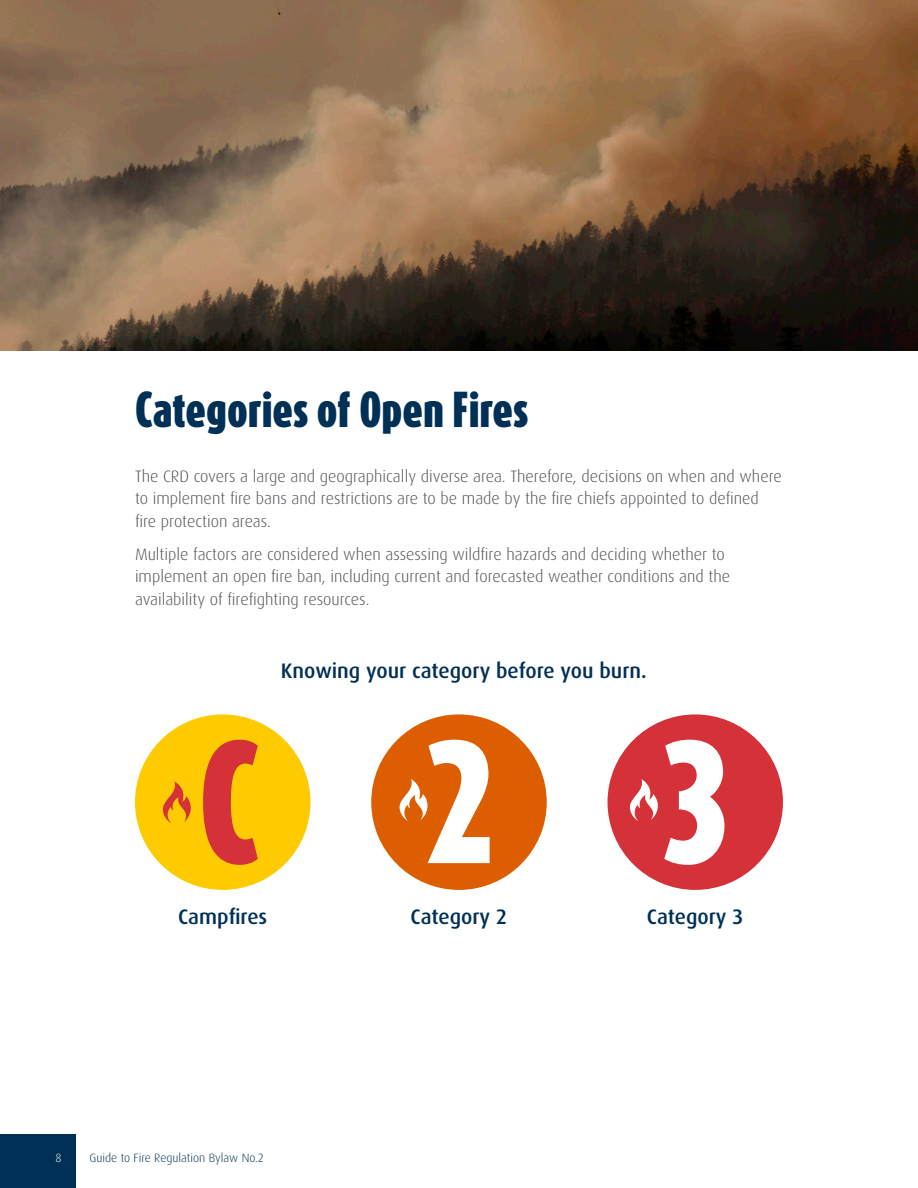
<style>
.page{position:relative;width:918px;height:1188px;background:#fff}
.page>*{position:absolute;margin:0;border:0;box-sizing:border-box;transform-origin:0 0}
.Headline_28_32{font:900 144.9px "Dax Compact Pro";color:#fff}
.Headline_28_32-2{font:900 144.9px "Dax Compact Pro";color:#d43238}
.Headline_28_32-3{font:900 42px "Dax Compact Pro";color:#003056}
.Headline_14_16{font:500 21px "Dax OT";color:#003056}
.Body_11_15{font:300 16.5px/22.5px "Dax OT";color:#4d4f53}
.t1{font:300 12px "Dax OT";color:#003056}
.t2{font:300 12px "Dax OT";color:#fff}
</style>
<div class="page">
<div style="left:0;top:1134px;width:76px;height:54px;background:#003056"></div>
<img style="left:0;top:0;width:918px;height:351px">
<div style="left:371px;top:714px;width:176px;height:176px;background:#dc5e00;border-radius:50%"></div>
<div style="left:135px;top:714px;width:175px;height:176px;background:#fecb00;border-radius:50%"></div>
<div style="left:608px;top:714px;width:175px;height:176px;background:#d43238;border-radius:50%"></div>
<svg style="left:162px;top:781px;width:29px;height:42px"></svg>
<svg style="left:399px;top:779px;width:29px;height:42px"></svg>
<svg style="left:629px;top:779px;width:29px;height:42px"></svg>
<p class="Headline_28_32-3" style="left:135px;top:381px;width:395px">Categories of Open Fires</p>
<p class="Body_11_15" style="left:135px;top:462px;width:648px">The CRD covers a large and geographically diverse area. Therefore, decisions on when and where to implement fire bans and restrictions are to be made by the fire chiefs appointed to defined fire protection areas.</p>
<p class="Body_11_15" style="left:135px;top:540px;width:597px">Multiple factors are considered when assessing wildfire hazards and deciding whether to implement an open fire ban, including current and forecasted weather conditions and the availability of firefighting resources.</p>
<p class="Headline_28_32-2" style="left:199px;top:704px;width:64px">C</p>
<p class="Headline_14_16" style="left:281px;top:650px;width:367px">Knowing your category before you burn.</p>
<p class="Headline_28_32" style="left:427px;top:704px;width:68px">2</p>
<p class="Headline_28_32" style="left:662px;top:704px;width:68px">3</p>
<p class="Headline_14_16" style="left:178px;top:897px;width:91px">Campfires</p>
<p class="Headline_14_16" style="left:411px;top:897px;width:98px">Category 2</p>
<p class="Headline_14_16" style="left:647px;top:897px;width:98px">Category 3</p>
<p class="t2" style="left:55px;top:1147px;width:8px">8</p>
<p class="t1" style="left:90px;top:1147px;width:176px">Guide to Fire Regulation Bylaw No.2</p>
</div>
